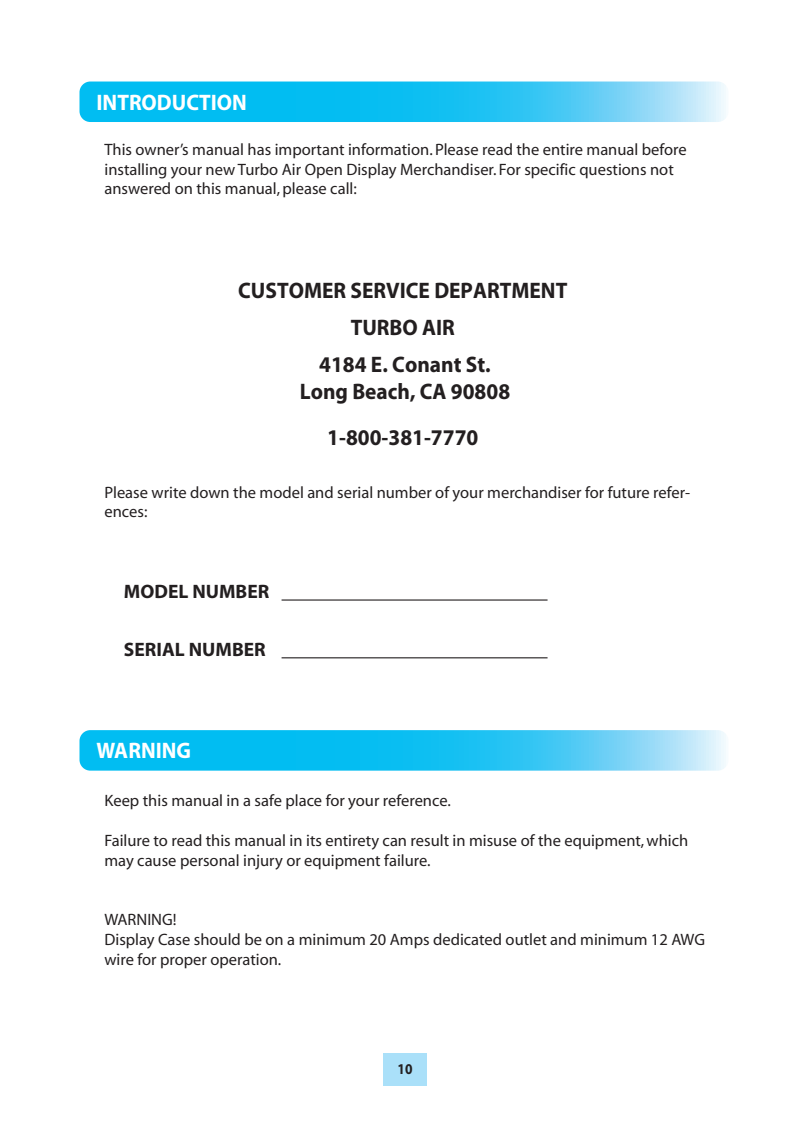
<style>
.page{position:relative;width:810px;height:1134px;background:#fff}
.page>*{position:absolute;margin:0;border:0;box-sizing:border-box;transform-origin:0 0}
.t1{font:700 22.5px/36.6px "Myriad";color:#231f20;text-align:center;scale:.95 1}
.t2{font:700 22.5px "Myriad";color:#fff;scale:.95 1}
.t3{font:700 19.5px "Myriad";color:#231f20}
.t4{font:16.5px/19.8px "Myriad";color:#231f20}
.t5{font:700 15px "Myriad";color:#231f20;scale:.9 1}
</style>
<div class="page">
<div style="left:383px;top:1053px;width:44px;height:33px;background:#aae0f9"></div>
<svg style="left:80px;top:82px;width:646px;height:40px;background:#2fc6f3"></svg>
<svg style="left:80px;top:730px;width:646px;height:41px;background:#31c6f3"></svg>
<hr style="left:282px;top:599px;width:266px;height:2px;background:#231f20">
<hr style="left:282px;top:657px;width:266px;height:1px;background:#231f20">
<h1 class="t2" style="left:96px;top:90px;width:160px">INTRODUCTION</h1>
<p class="t4" style="left:104px;top:140px;width:584px">This owner’s manual has important information. Please read the entire manual before installing your new Turbo Air Open Display Merchandiser. For specific questions not answered on this manual, please call:</p>
<h1 class="t1" style="left:238px;top:273px;width:348px">CUSTOMER SERVICE DEPARTMENT<br>TURBO AIR<br>4184 E. Conant St.</h1>
<h1 class="t1" style="left:300px;top:369px;width:223px;line-height:46.3px">Long Beach, CA 90808<br>1-800-381-7770</h1>
<p class="t4" style="left:104px;top:483px;width:587px">Please write down the model and serial number of your merchandiser for future refer&shy;ences:</p>
<p class="t3" style="left:124px;top:582px;width:147px">MODEL NUMBER</p>
<p class="t3" style="left:124px;top:640px;width:143px">SERIAL NUMBER</p>
<h1 class="t2" style="left:96px;top:739px;width:101px">WARNING</h1>
<p class="t4" style="left:104px;top:792px;width:348px">Keep this manual in a safe place for your reference.</p>
<p class="t4" style="left:104px;top:831px;width:585px">Failure to read this manual in its entirety can result in misuse of the equipment, which may cause personal injury or equipment failure.</p>
<p class="t4" style="left:104px;top:911px;width:602px">WARNING!<br>Display Case should be on a minimum 20 Amps dedicated outlet and minimum 12 AWG wire for proper operation.</p>
<p class="t5" style="left:398px;top:1061px;width:18px">10</p>
</div>
